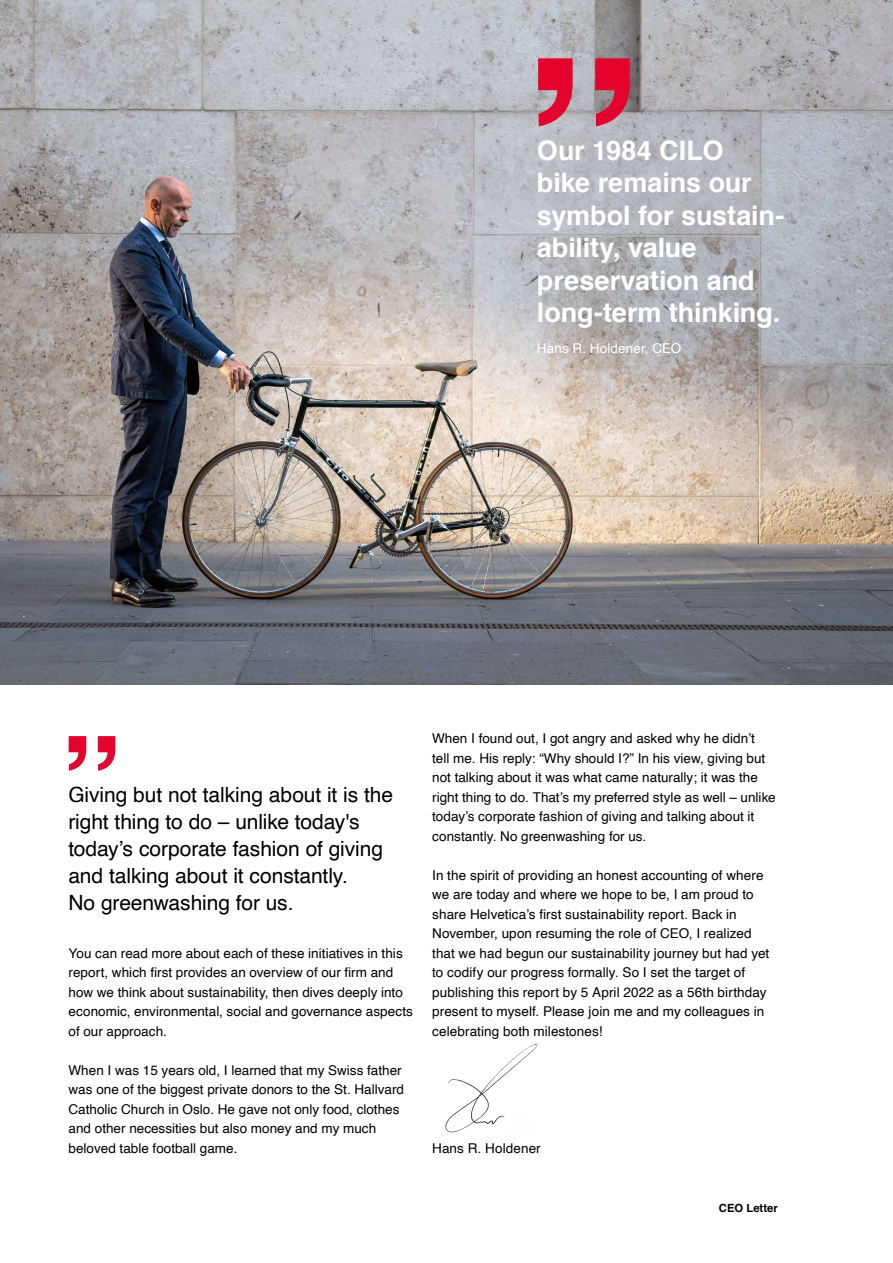
<style>
.page{position:relative;width:893px;height:1263px;background:#fff}
.page>*{position:absolute;margin:0;border:0;box-sizing:border-box;transform-origin:0 0}
.t1{font:700 27px/32.4px "Helvetica";letter-spacing:-.005em;color:#fff}
.t2{font:21px/27px "Helvetica";letter-spacing:-.005em;color:#000}
.t3{font:13.5px/19.5px "Helvetica";color:#000}
.t4{font:13.5px "Helvetica";letter-spacing:.01em;color:#fff}
.t5{font:700 11.25px "Helvetica";color:#000}
</style>
<div class="page">
<img style="left:0;top:0;width:893px;height:685px">
<svg style="left:69px;top:736px;width:46px;height:35px"></svg>
<svg style="left:538px;top:58px;width:92px;height:68px;background:#cb536b"></svg>
<img style="left:445px;top:1044px;width:93px;height:89px">
<h1 class="t1" style="left:537px;top:135px;width:249px">Our 1984 CILO<br>bike remains our symbol for sustain&shy;ability, value preservation and long-term thinking.</h1>
<p class="t4" style="left:537px;top:338px;width:146px">Hans R. Holdener, CEO</p>
<h2 class="t2" style="left:68px;top:782px;width:326px">Giving but not talking about it is the right thing to do – unlike today's today’s corporate fashion of giving and talking about it constantly.<br>No greenwashing for us.</h2>
<p class="t3" style="left:69px;top:943px;width:346px">You can read more about each of these initiatives in this report, which first provides an overview of our firm and how we think about sustainability, then dives deeply into economic, environmental, social and governance aspects of our approach.</p>
<p class="t3" style="left:69px;top:1060px;width:337px">When I was 15 years old, I learned that my Swiss father was one of the biggest private donors to the St. Hallvard Catholic Church in Oslo. He gave not only food, clothes and other necessities but also money and my much beloved table football game.</p>
<p class="t3" style="left:432px;top:729px;width:345px">When I found out, I got angry and asked why he didn’t<br>tell me. His reply: “Why should I?” In his view, giving but not talking about it was what came naturally; it was the right thing to do. That’s my preferred style as well – unlike today’s corporate fashion of giving and talking about it constantly. No greenwashing for us.</p>
<p class="t3" style="left:432px;top:865px;width:339px">In the spirit of providing an honest accounting of where we are today and where we hope to be, I am proud to share Helvetica’s first sustainability report. Back in November, upon resuming the role of CEO, I realized that we had begun our sustainability journey but had yet to codify our progress formally. So I set the target of publishing this report by 5 April 2022 as a 56th birthday present to myself. Please join me and my colleagues in celebrating both milestones!</p>
<p class="t3" style="left:432px;top:1138px;width:110px">Hans R. Holdener</p>
<p class="t5" style="left:719px;top:1199px;width:60px">CEO Letter</p>
</div>
